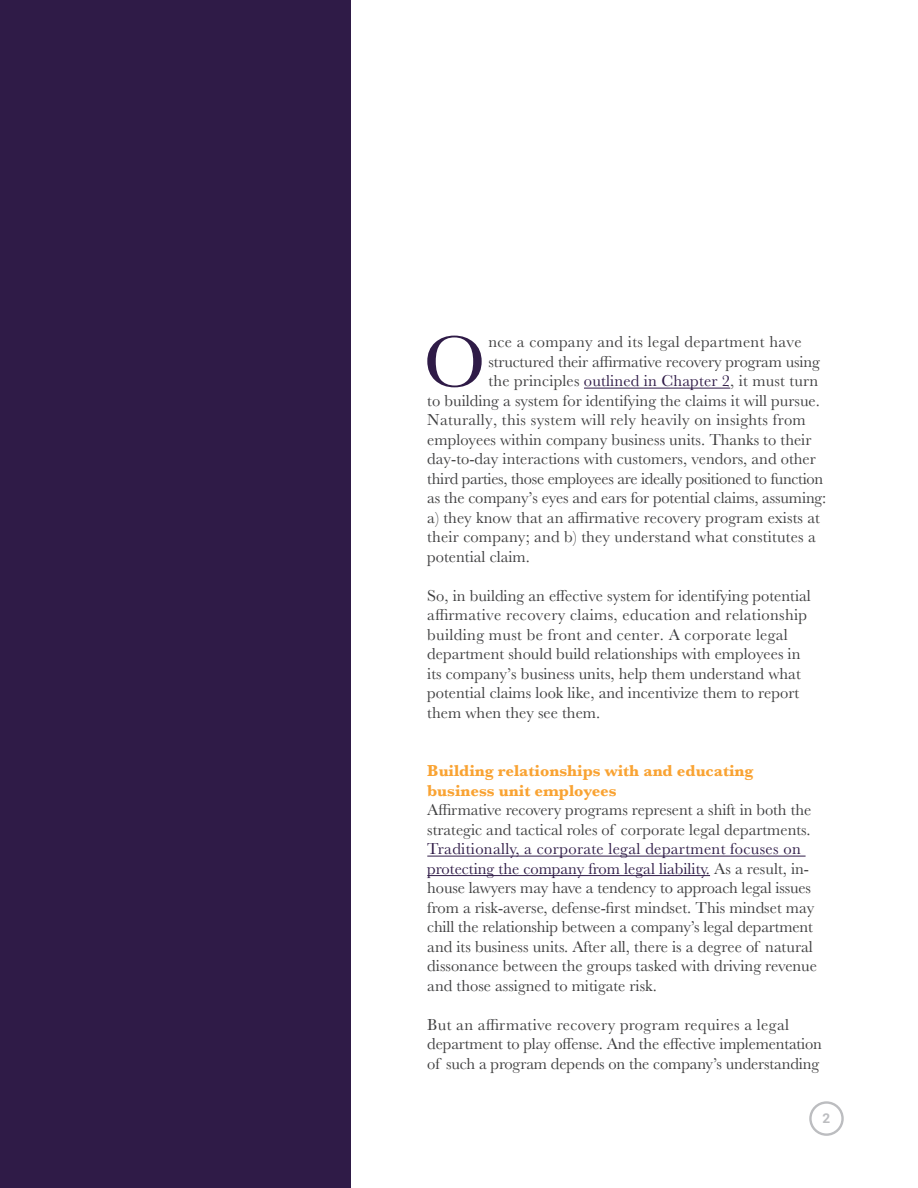
<style>
.page{position:relative;width:918px;height:1188px;background:#fff}
.page>*{position:absolute;margin:0;border:0;box-sizing:border-box;transform-origin:0 0}
.t1{font:75.45px "Baskerville";color:#2f1b47}
.t2{font:16.5px/19.5px "Baskerville";color:#3e3e3f}
.t3{font:16.5px "Baskerville";letter-spacing:.02em;color:#3e3e3f}
.t4{font:700 16.5px/19.5px "Baskerville";color:#f9a333}
.t5{font:16.5px "Baskerville";letter-spacing:-.02em;color:#3e3e3f}
.t6{font:700 13.5px "Roboto";color:#bcbdc0}
.s1{color:#2f1b47}
</style>
<div class="page">
<div style="left:0;top:0;width:351px;height:1188px;background:#2f1b47"></div>
<hr style="left:584px;top:388px;width:146px;height:1px;background:#2f1b47">
<hr style="left:427px;top:856px;width:379px;height:1px;background:#2f1b47">
<hr style="left:427px;top:875px;width:283px;height:1px;background:#2f1b47">
<div style="left:809px;top:1101px;width:35px;height:35px;border:2px solid #bcbdc0;border-radius:50%"></div>
<p class="t1" style="left:423px;top:314px;width:64px">O</p>
<p class="t3" style="left:489px;top:332px;width:315px">nce a company and its legal department have</p>
<p class="t2" style="left:489px;top:352px;width:333px">structured their affirmative recovery program using</p>
<p class="t2" style="left:489px;top:372px;width:331px">the principles <span class="s1">outlined in Chapter 2</span>, it must turn</p>
<p class="t2" style="left:427px;top:391px;width:394px">to building a system for identifying the claims it will pursue.</p>
<p class="t3" style="left:427px;top:410px;width:380px">Naturally, this system will rely heavily on insights from</p>
<p class="t2" style="left:427px;top:430px;width:386px">employees within company business units. Thanks to their</p>
<p class="t2" style="left:427px;top:450px;width:390px">day-to-day interactions with customers, vendors, and other</p>
<p class="t5" style="left:427px;top:468px;width:397px">third parties, those employees are ideally positioned to function</p>
<p class="t2" style="left:427px;top:489px;width:400px">as the company’s eyes and ears for potential claims, assuming:</p>
<p class="t2" style="left:427px;top:508px;width:394px">a) they know that an affirmative recovery program exists at</p>
<p class="t2" style="left:427px;top:528px;width:390px">their company; and b) they understand what constitutes a</p>
<p class="t2" style="left:427px;top:547px;width:104px">potential claim.</p>
<p class="t2" style="left:427px;top:586px;width:385px">So, in building an effective system for identifying potential affirmative recovery claims, education and relationship building must be front and center. A corporate legal department should build relationships with employees in its company’s business units, help them understand what potential claims look like, and incentivize them to report</p>
<p class="t2" style="left:427px;top:703px;width:174px">them when they see them.</p>
<p class="t4" style="left:427px;top:761px;width:328px">Building relationships with and educating business unit employees</p>
<p class="t2" style="left:427px;top:801px;width:391px">Affirmative recovery programs represent a shift in both the strategic and tactical roles of corporate legal departments.<br><span class="s1">Traditionally, a corporate legal department focuses on protecting the company from legal liability.</span> As a result, in&shy;house lawyers may have a tendency to approach legal issues from a risk-averse, defense-first mindset. This mindset may chill the relationship between a company’s legal department and its business units. After all, there is a degree of natural dissonance between the groups tasked with driving revenue and those assigned to mitigate risk.</p>
<p class="t2" style="left:427px;top:1015px;width:396px">But an affirmative recovery program requires a legal department to play offense. And the effective implementation</p>
<p class="t2" style="left:427px;top:1054px;width:393px">of such a program depends on the company’s understanding</p>
<p class="t6" style="left:823px;top:1109px;width:9px">2</p>
</div>
